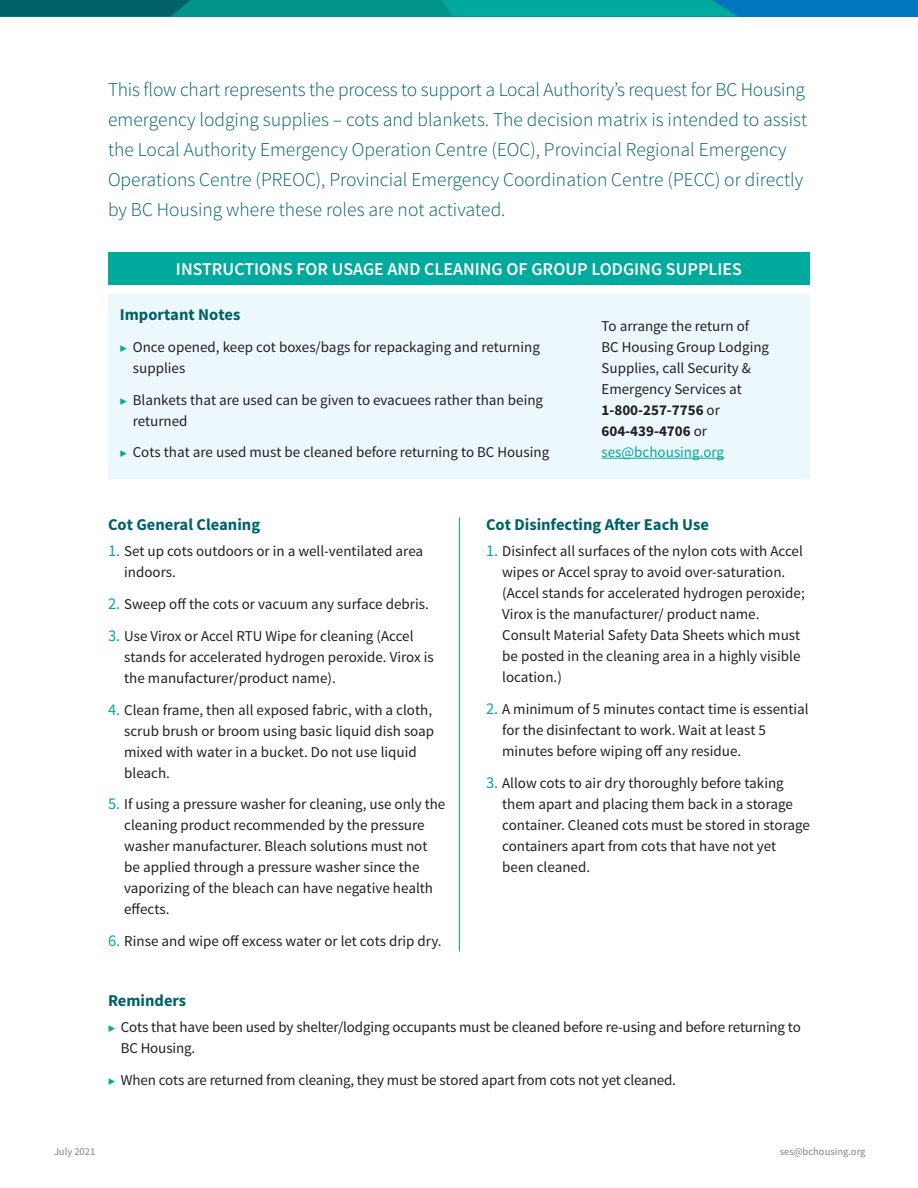
<style>
.page{position:relative;width:918px;height:1188px;background:#fff}
.page>*{position:absolute;margin:0;border:0;box-sizing:border-box;transform-origin:0 0}
.Intro{font:300 19.5px/30px "Source Sans Pro";color:#006169}
.t1{font:600 18px "Source Sans Pro";color:#fff}
.Intro-2{font:700 16.5px "Source Sans Pro";color:#006169}
.Body{font:15px/21px "Source Sans Pro";color:#231f20}
.Body-2{font:10.5px "Source Sans Pro";color:#808285}
.s1{font-weight:700;font-size:12px;color:#00aa9d}
.s2{font-weight:700}
.s3{color:#00aa9d}
.s4{font-size:16.5px;color:#00aa9d}
</style>
<div class="page">
<div style="left:108px;top:294px;width:702px;height:185px;background:#edf8fd"></div>
<div style="left:108px;top:252px;width:702px;height:33px;background:#00aa9d"></div>
<div style="left:0;top:0;width:918px;height:17px;background:#0076be"></div>
<svg style="left:0;top:0;width:738px;height:17px;background:#008e8b"></svg>
<hr style="left:602px;top:458px;width:122px;height:1px;background:#00aa9d">
<hr style="left:459px;top:517px;width:1px;height:435px;background:#00948b">
<p class="Intro" style="left:108px;top:74px;width:701px">This flow chart represents the process to support a Local Authority’s request for BC Housing emergency lodging supplies – cots and blankets. The decision matrix is intended to assist the Local Authority Emergency Operation Centre (EOC), Provincial Regional Emergency Operations Centre (PREOC), Provincial Emergency Coordination Centre (PECC) or directly by BC Housing where these roles are not activated.</p>
<h2 class="t1" style="left:176px;top:258px;width:568px">INSTRUCTIONS FOR USAGE AND CLEANING OF GROUP LODGING SUPPLIES</h2>
<p class="Intro-2" style="left:120px;top:304px;width:122px">Important Notes</p>
<p class="Body" style="left:133px;top:337px;width:409px;text-indent:-13px"><span class="s1">▶</span> Once opened, keep cot boxes/bags for repackaging and returning supplies</p>
<p class="Body" style="left:133px;top:389px;width:412px;text-indent:-13px"><span class="s1">▶</span> Blankets that are used can be given to evacuees rather than being returned</p>
<p class="Body" style="left:120px;top:442px;width:431px"><span class="s1">▶</span> Cots that are used must be cleaned before returning to BC Housing</p>
<p class="Body" style="left:602px;top:315px;width:169px">To arrange the return of<br>BC Housing Group Lodging<br>Supplies, call Security &amp;<br>Emergency Services at<br><span class="s2">1-800-257-7756</span> or<br><span class="s2">604-439-4706</span> or <span class="s3">ses@bchousing.org</span></p>
<h3 class="Intro-2" style="left:108px;top:514px;width:154px">Cot General Cleaning</h3>
<p class="Body" style="left:124px;top:541px;width:301px;text-indent:-16px"><span class="s4">1.</span> Set up cots outdoors or in a well-ventilated area indoors.</p>
<p class="Body" style="left:108px;top:594px;width:322px"><span class="s4">2.</span> Sweep off the cots or vacuum any surface debris.</p>
<p class="Body" style="left:124px;top:626px;width:311px;text-indent:-16px"><span class="s4">3.</span> Use Virox or Accel RTU Wipe for cleaning (Accel stands for accelerated hydrogen peroxide. Virox is the manufacturer/product name).</p>
<p class="Body" style="left:124px;top:699px;width:312px;text-indent:-16px"><span class="s4">4.</span> Clean frame, then all exposed fabric, with a cloth, scrub brush or broom using basic liquid dish soap mixed with water in a bucket. Do not use liquid bleach.</p>
<p class="Body" style="left:124px;top:794px;width:323px;text-indent:-16px"><span class="s4">5.</span> If using a pressure washer for cleaning, use only the cleaning product recommended by the pressure washer manufacturer. Bleach solutions must not be applied through a pressure washer since the vaporizing of the bleach can have negative health effects.</p>
<p class="Body" style="left:108px;top:931px;width:335px"><span class="s4">6.</span> Rinse and wipe off excess water or let cots drip dry.</p>
<h3 class="Intro-2" style="left:486px;top:514px;width:224px">Cot Disinfecting After Each Use</h3>
<p class="Body" style="left:502px;top:541px;width:304px;text-indent:-16px"><span class="s4">1.</span> Disinfect all surfaces of the nylon cots with Accel wipes or Accel spray to avoid over-saturation. (Accel stands for accelerated hydrogen peroxide; Virox is the manufacturer/ product name.<br>Consult Material Safety Data Sheets which must be posted in the cleaning area in a highly visible location.)</p>
<p class="Body" style="left:502px;top:699px;width:308px;text-indent:-16px"><span class="s4">2.</span> A minimum of 5 minutes contact time is essential for the disinfectant to work. Wait at least 5 minutes before wiping off any residue.</p>
<p class="Body" style="left:502px;top:773px;width:309px;text-indent:-16px"><span class="s4">3.</span> Allow cots to air dry thoroughly before taking them apart and placing them back in a storage container. Cleaned cots must be stored in storage containers apart from cots that have not yet been cleaned.</p>
<h3 class="Intro-2" style="left:108px;top:990px;width:80px">Reminders</h3>
<p class="Body" style="left:121px;top:1017px;width:681px;text-indent:-13px"><span class="s1">▶</span> Cots that have been used by shelter/lodging occupants must be cleaned before re-using and before returning to<br>BC Housing.</p>
<p class="Body" style="left:108px;top:1070px;width:570px"><span class="s1">▶</span> When cots are returned from cleaning, they must be stored apart from cots not yet cleaned.</p>
<p class="Body-2" style="left:54px;top:1145px;width:43px">July 2021</p>
<p class="Body-2" style="left:780px;top:1145px;width:87px">ses@bchousing.org</p>
</div>
